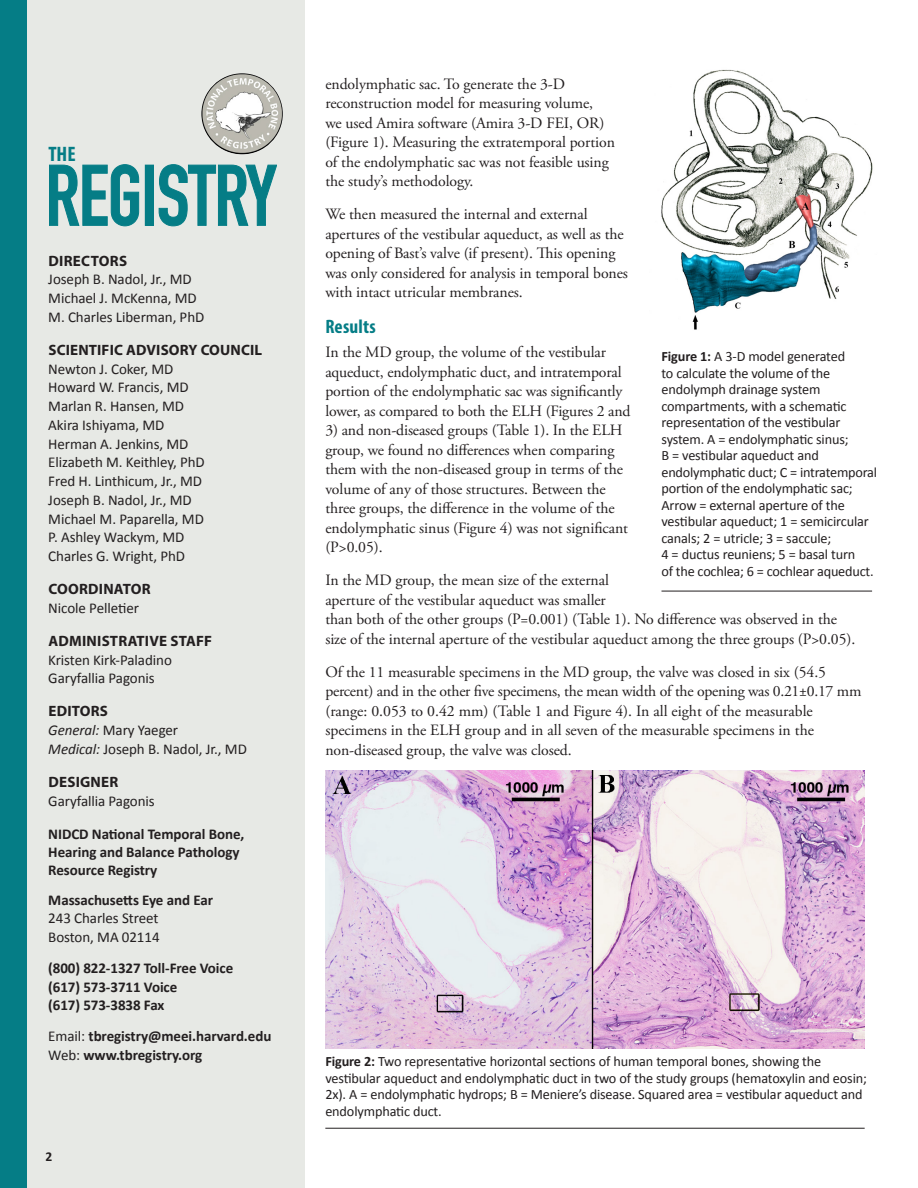
<style>
.page{position:relative;width:918px;height:1188px;background:#fff}
.page>*{position:absolute;margin:0;border:0;box-sizing:border-box;transform-origin:0 0}
.Heads{font:700 condensed 21px "Myriad Pro";color:#057d86}
.Subheads{font:700 condensed 19.5px "Myriad Pro";letter-spacing:.01em;color:#057d86}
.Text_with_space{font:15.75px/19.5px "Adobe Garamond Pro";letter-spacing:-.005em;color:#231f20}
.By_line{font:15px "Calibri";letter-spacing:-.005em;color:#231f20}
.By_line-2{font:700 15px/18px "Calibri";letter-spacing:-.005em;color:#231f20}
.By_line-3{font:700 15px "Myriad Pro";letter-spacing:.015em;color:#231f20}
.Calibri_9_5_pt__Capt{font:14.25px/16.5px "Calibri";letter-spacing:-.01em;color:#231f20}
.t1{font:700 13.5px "Calibri";color:#231f20}
.s1{font-style:italic}
.s2{font-weight:400}
.s3{font-weight:700}
</style>
<div class="page">
<img style="left:661px;top:69px;width:212px;height:261px">
<div style="left:0;top:0;width:304px;height:1188px;background:#e7e9e5"></div>
<div style="left:0;top:0;width:26px;height:1188px;background:#057d86"></div>
<img style="left:201px;top:73px;width:82px;height:81px;border-radius:41px">
<svg style="left:49px;top:164px;width:90px;height:62px"></svg>
<div style="left:145px;top:165px;width:9px;height:60px;background:#057d86"></div>
<svg style="left:159px;top:164px;width:118px;height:62px"></svg>
<hr style="left:662px;top:591px;width:210px;height:1px;background:#231f20">
<img style="left:325px;top:770px;width:540px;height:278px">
<hr style="left:325px;top:1128px;width:540px;height:1px;background:#231f20">
<p class="Heads" style="left:49px;top:141px;width:29px">THE</p>
<p class="By_line-3" style="left:48px;top:251px;width:80px">DIRECTORS</p>
<p class="By_line" style="left:48px;top:270px;width:145px">Joseph B. Nadol, Jr., MD</p>
<p class="By_line" style="left:48px;top:289px;width:150px">Michael J. McKenna, MD</p>
<p class="By_line" style="left:48px;top:307px;width:158px">M. Charles Liberman, PhD</p>
<p class="By_line-3" style="left:48px;top:340px;width:215px">SCIENTIFIC ADVISORY COUNCIL</p>
<p class="By_line" style="left:48px;top:359px;width:127px">Newton J. Coker, MD</p>
<p class="By_line" style="left:48px;top:378px;width:142px">Howard W. Francis, MD</p>
<p class="By_line" style="left:48px;top:397px;width:137px">Marlan R. Hansen, MD</p>
<p class="By_line" style="left:48px;top:415px;width:118px">Akira Ishiyama, MD</p>
<p class="By_line" style="left:48px;top:434px;width:142px">Herman A. Jenkins, MD</p>
<p class="By_line" style="left:48px;top:453px;width:158px">Elizabeth M. Keithley, PhD</p>
<p class="By_line" style="left:48px;top:472px;width:155px">Fred H. Linthicum, Jr., MD</p>
<p class="By_line" style="left:48px;top:490px;width:145px">Joseph B. Nadol, Jr., MD</p>
<p class="By_line" style="left:48px;top:509px;width:157px">Michael M. Paparella, MD</p>
<p class="By_line" style="left:48px;top:528px;width:138px">P. Ashley Wackym, MD</p>
<p class="By_line" style="left:48px;top:547px;width:138px">Charles G. Wright, PhD</p>
<p class="By_line-3" style="left:48px;top:579px;width:104px">COORDINATOR</p>
<p class="By_line" style="left:48px;top:598px;width:92px">Nicole Pelletier</p>
<p class="By_line-3" style="left:48px;top:631px;width:165px">ADMINISTRATIVE STAFF</p>
<p class="By_line" style="left:48px;top:650px;width:125px">Kristen Kirk-Paladino</p>
<p class="By_line" style="left:48px;top:669px;width:108px">Garyfallia Pagonis</p>
<p class="By_line-3" style="left:48px;top:702px;width:61px">EDITORS</p>
<p class="By_line" style="left:48px;top:721px;width:131px"><span class="s1">General:</span> Mary Yaeger</p>
<p class="By_line" style="left:48px;top:739px;width:200px"><span class="s1">Medical:</span> Joseph B. Nadol, Jr., MD</p>
<p class="By_line-3" style="left:48px;top:772px;width:71px">DESIGNER</p>
<p class="By_line" style="left:48px;top:791px;width:108px">Garyfallia Pagonis</p>
<p class="By_line-2" style="left:48px;top:825px;width:198px">NIDCD National Temporal Bone,<br>Hearing and Balance Pathology<br>Resource Registry</p>
<p class="By_line-2" style="left:48px;top:891px;width:166px">Massachusetts Eye and Ear</p>
<p class="By_line" style="left:48px;top:909px;width:112px">243 Charles Street</p>
<p class="By_line" style="left:48px;top:928px;width:113px">Boston, MA 02114</p>
<p class="By_line-2" style="left:48px;top:959px;width:187px">(800) 822-1327 Toll-Free Voice</p>
<p class="By_line-2" style="left:48px;top:978px;width:131px">(617) 573-3711 Voice</p>
<p class="By_line-2" style="left:48px;top:996px;width:118px">(617) 573-3838 Fax</p>
<p class="By_line-2" style="left:48px;top:1027px;width:225px"><span class="s2">Email:</span> tbregistry@meei.harvard.edu</p>
<p class="By_line-2" style="left:48px;top:1046px;width:156px"><span class="s2">Web:</span> www.tbregistry.org</p>
<p class="t1" style="left:46px;top:1148px;width:8px">2</p>
<p class="Text_with_space" style="left:325px;top:75px;width:291px">endolymphatic sac. To generate the 3-D reconstruction model for measuring volume,<br>we used Amira software (Amira 3-D FEI, OR) (Figure 1). Measuring the extratemporal portion of the endolymphatic sac was not feasible using the study’s methodology.</p>
<p class="Text_with_space" style="left:325px;top:205px;width:304px">We then measured the internal and external apertures of the vestibular aqueduct, as well as the opening of Bast’s valve (if present). This opening was only considered for analysis in temporal bones with intact utricular membranes.</p>
<p class="Subheads" style="left:325px;top:315px;width:52px">Results</p>
<p class="Text_with_space" style="left:325px;top:343px;width:307px">In the MD group, the volume of the vestibular aqueduct, endolymphatic duct, and intratemporal portion of the endolymphatic sac was significantly lower, as compared to both the ELH (Figures 2 and</p>
<p class="Text_with_space" style="left:325px;top:421px;width:304px">3) and non-diseased groups (Table 1). In the ELH group, we found no differences when comparing them with the non-diseased group in terms of the volume of any of those structures. Between the three groups, the difference in the volume of the endolymphatic sinus (Figure 4) was not significant (P&gt;0.05).</p>
<p class="Text_with_space" style="left:325px;top:571px;width:532px">In the MD group, the mean size of the external<br>aperture of the vestibular aqueduct was smaller<br>than both of the other groups (P=0.001) (Table 1). No difference was observed in the size of the internal aperture of the vestibular aqueduct among the three groups (P&gt;0.05).</p>
<p class="Text_with_space" style="left:325px;top:663px;width:538px">Of the 11 measurable specimens in the MD group, the valve was closed in six (54.5 percent) and in the other five specimens, the mean width of the opening was 0.21±0.17 mm (range: 0.053 to 0.42 mm) (Table 1 and Figure 4). In all eight of the measurable specimens in the ELH group and in all seven of the measurable specimens in the non-diseased group, the valve was closed.</p>
<p class="Calibri_9_5_pt__Capt" style="left:662px;top:348px;width:217px"><span class="s3">Figure 1:</span> A 3-D model generated<br>to calculate the volume of the endolymph drainage system compartments, with a schematic representation of the vestibular system. A = endolymphatic sinus;<br>B = vestibular aqueduct and endolymphatic duct; C = intratemporal portion of the endolymphatic sac;<br>Arrow = external aperture of the vestibular aqueduct; 1 = semicircular canals; 2 = utricle; 3 = saccule;<br>4 = ductus reuniens; 5 = basal turn<br>of the cochlea; 6 = cochlear aqueduct.</p>
<p class="Calibri_9_5_pt__Capt" style="left:325px;top:1053px;width:543px"><span class="s3">Figure 2:</span> Two representative horizontal sections of human temporal bones, showing the vestibular aqueduct and endolymphatic duct in two of the study groups (hematoxylin and eosin; 2x). A = endolymphatic hydrops; B = Meniere’s disease. Squared area = vestibular aqueduct and endolymphatic duct.</p>
</div>
